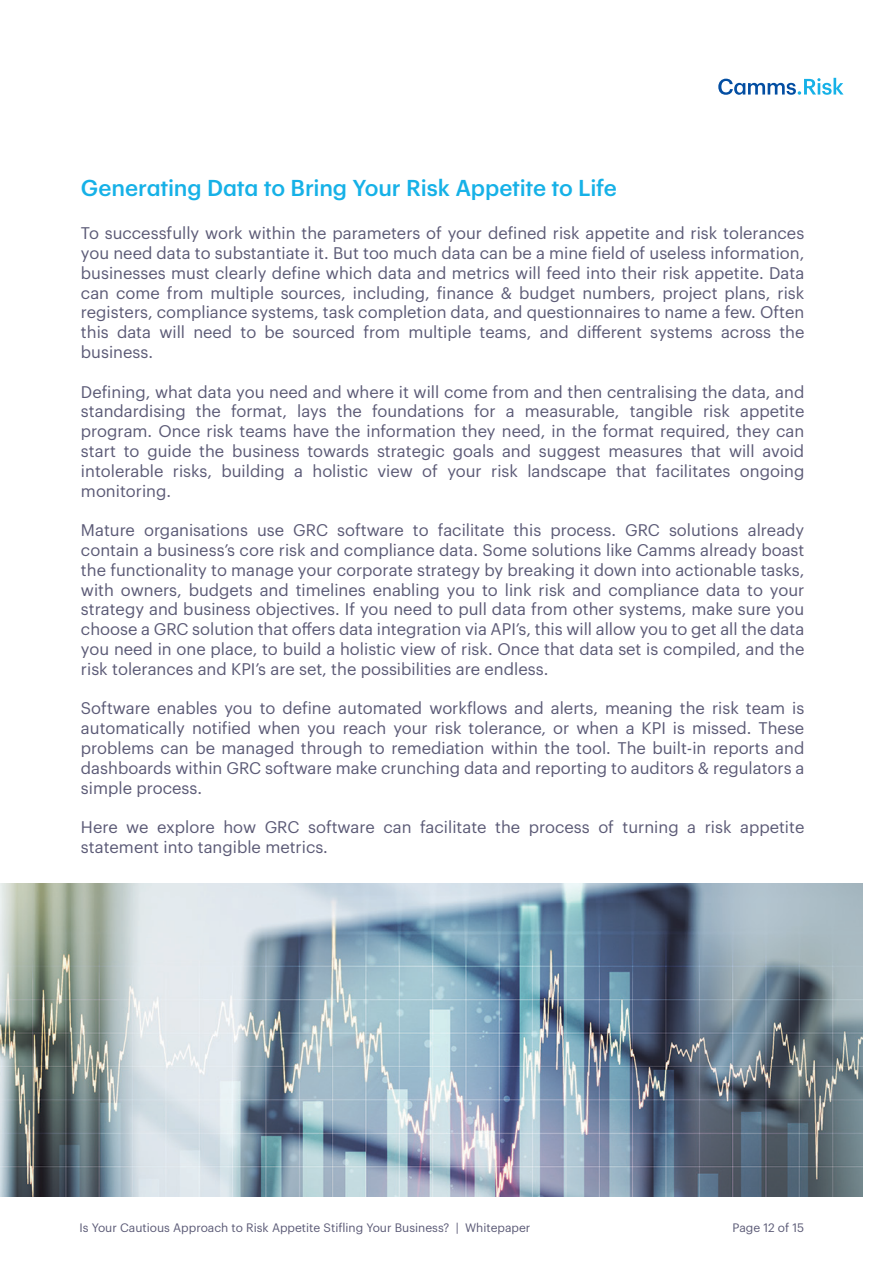
<style>
.page{position:relative;width:893px;height:1263px;background:#fff}
.page>*{position:absolute;margin:0;border:0;box-sizing:border-box;transform-origin:0 0}
.t1{font:500 22.5px "Graphik Alt";letter-spacing:-.01em;color:#16b1e7}
.t2{font:16.5px/19.8px "Graphik";color:#5b5a76;text-align:justify}
.t3{font:12px "Graphik";color:#5b5a76}
</style>
<div class="page">
<svg style="left:718px;top:78px;width:125px;height:17px"></svg>
<img style="left:0;top:884px;width:863px;height:312px">
<h1 class="t1" style="left:81px;top:171px;width:537px">Generating Data to Bring Your Risk Appetite to Life</h1>
<p class="t2" style="left:81px;top:222px;width:725px">To successfully work within the parameters of your defined risk appetite and risk tolerances you need data to substantiate it. But too much data can be a mine field of useless information, businesses must clearly define which data and metrics will feed into their risk appetite. Data can come from multiple sources, including, finance &amp; budget numbers, project plans, risk registers, compliance systems, task completion data, and questionnaires to name a few. Often this data will need to be sourced from multiple teams, and different systems across the business.</p>
<p class="t2" style="left:81px;top:380px;width:725px">Defining, what data you need and where it will come from and then centralising the data, and standardising the format, lays the foundations for a measurable, tangible risk appetite program. Once risk teams have the information they need, in the format required, they can start to guide the business towards strategic goals and suggest measures that will avoid intolerable risks, building a holistic view of your risk landscape that facilitates ongoing monitoring.</p>
<p class="t2" style="left:81px;top:519px;width:725px">Mature organisations use GRC software to facilitate this process. GRC solutions already contain a business’s core risk and compliance data. Some solutions like Camms already boast the functionality to manage your corporate strategy by breaking it down into actionable tasks, with owners, budgets and timelines enabling you to link risk and compliance data to your strategy and business objectives. If you need to pull data from other systems, make sure you choose a GRC solution that offers data integration via API’s, this will allow you to get all the data you need in one place, to build a holistic view of risk. Once that data set is compiled, and the risk tolerances and KPI’s are set, the possibilities are endless.</p>
<p class="t2" style="left:81px;top:697px;width:725px">Software enables you to define automated workflows and alerts, meaning the risk team is automatically notified when you reach your risk tolerance, or when a KPI is missed. These problems can be managed through to remediation within the tool. The built-in reports and dashboards within GRC software make crunching data and reporting to auditors &amp; regulators a simple process.</p>
<p class="t2" style="left:81px;top:816px;width:725px">Here we explore how GRC software can facilitate the process of turning a risk appetite statement into tangible metrics.</p>
<p class="t3" style="left:79px;top:1219px;width:453px">Is Your Cautious Approach to Risk Appetite Stifling Your Business? | Whitepaper</p>
<p class="t3" style="left:732px;top:1219px;width:73px">Page 12 of 15</p>
</div>
